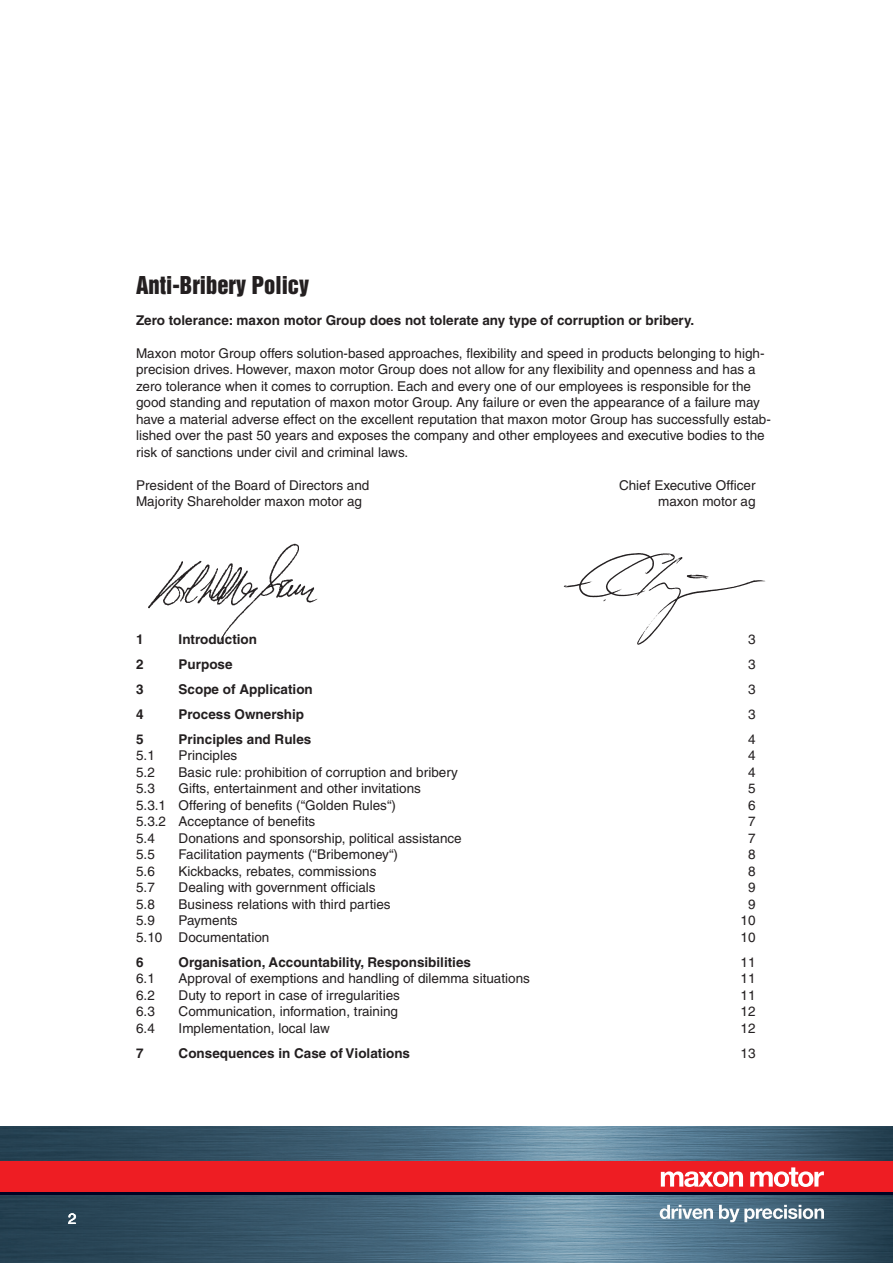
<style>
.page{position:relative;width:893px;height:1263px;background:#fff}
.page>*{position:absolute;margin:0;border:0;box-sizing:border-box;transform-origin:0 0}
.t1{font:22.5px "Helvetica Inserat LT";color:#231f20}
.t2{font:15px "Helvetica";color:#fff}
.t3{font:13.5px/16.5px "Helvetica";color:#231f20}
.t4{font:700 13.5px "Helvetica";color:#231f20}
</style>
<div class="page">
<img style="left:0;top:1127px;width:893px;height:136px">
<div style="left:0;top:1161px;width:893px;height:31px;background:#ee1d23"></div>
<hr style="left:0;top:1192px;width:893px;height:3px;background:#000424">
<svg style="left:661px;top:1171px;width:82px;height:16px"></svg>
<svg style="left:750px;top:1167px;width:74px;height:20px"></svg>
<svg style="left:660px;top:1205px;width:53px;height:14px"></svg>
<svg style="left:719px;top:1205px;width:105px;height:17px"></svg>
<img style="left:149px;top:543px;width:169px;height:100px">
<img style="left:563px;top:553px;width:203px;height:92px">
<h1 class="t1" style="left:136px;top:272px;width:175px">Anti-Bribery Policy</h1>
<p class="t4" style="left:136px;top:312px;width:560px">Zero tolerance: maxon motor Group does not tolerate any type of corruption or bribery.</p>
<p class="t3" style="left:136px;top:345px;width:636px">Maxon motor Group offers solution-based approaches, flexibility and speed in products belonging to high&shy;precision drives. However, maxon motor Group does not allow for any flexibility and openness and has a zero tolerance when it comes to corruption. Each and every one of our employees is responsible for the good standing and reputation of maxon motor Group. Any failure or even the appearance of a failure may have a material adverse effect on the excellent reputation that maxon motor Group has successfully estab&shy;lished over the past 50 years and exposes the company and other employees and executive bodies to the risk of sanctions under civil and criminal laws.</p>
<p class="t3" style="left:136px;top:477px;width:235px">President of the Board of Directors and</p>
<p class="t3" style="left:619px;top:477px;width:138px">Chief Executive Officer</p>
<p class="t3" style="left:136px;top:493px;width:228px">Majority Shareholder maxon motor ag</p>
<p class="t3" style="left:658px;top:493px;width:99px">maxon motor ag</p>
<p class="t4" style="left:136px;top:631px;width:9px">1</p>
<p class="t4" style="left:179px;top:631px;width:80px">Introduction</p>
<p class="t3" style="left:748px;top:631px;width:9px">3</p>
<p class="t4" style="left:136px;top:656px;width:9px">2</p>
<p class="t4" style="left:179px;top:656px;width:56px">Purpose</p>
<p class="t3" style="left:748px;top:656px;width:9px">3</p>
<p class="t4" style="left:136px;top:681px;width:9px">3</p>
<p class="t4" style="left:179px;top:681px;width:136px">Scope of Application</p>
<p class="t3" style="left:748px;top:681px;width:9px">3</p>
<p class="t4" style="left:136px;top:706px;width:9px">4</p>
<p class="t4" style="left:179px;top:706px;width:127px">Process Ownership</p>
<p class="t3" style="left:748px;top:706px;width:9px">3</p>
<p class="t4" style="left:136px;top:731px;width:9px">5</p>
<p class="t4" style="left:179px;top:731px;width:134px">Principles and Rules</p>
<p class="t3" style="left:748px;top:731px;width:9px">4</p>
<p class="t3" style="left:136px;top:747px;width:20px">5.1</p>
<p class="t3" style="left:179px;top:747px;width:60px">Principles</p>
<p class="t3" style="left:748px;top:747px;width:9px">4</p>
<p class="t3" style="left:136px;top:764px;width:20px">5.2</p>
<p class="t3" style="left:179px;top:764px;width:281px">Basic rule: prohibition of corruption and bribery</p>
<p class="t3" style="left:748px;top:764px;width:9px">4</p>
<p class="t3" style="left:136px;top:780px;width:20px">5.3</p>
<p class="t3" style="left:179px;top:780px;width:244px">Gifts, entertainment and other invitations</p>
<p class="t3" style="left:748px;top:780px;width:9px">5</p>
<p class="t3" style="left:136px;top:797px;width:261px">5.3.1 Offering of benefits (“Golden Rules“)</p>
<p class="t3" style="left:748px;top:797px;width:9px">6</p>
<p class="t3" style="left:136px;top:813px;width:181px">5.3.2 Acceptance of benefits</p>
<p class="t3" style="left:748px;top:813px;width:9px">7</p>
<p class="t3" style="left:136px;top:830px;width:20px">5.4</p>
<p class="t3" style="left:179px;top:830px;width:285px">Donations and sponsorship, political assistance</p>
<p class="t3" style="left:748px;top:830px;width:9px">7</p>
<p class="t3" style="left:136px;top:846px;width:20px">5.5</p>
<p class="t3" style="left:179px;top:846px;width:221px">Facilitation payments (“Bribemoney“)</p>
<p class="t3" style="left:748px;top:846px;width:9px">8</p>
<p class="t3" style="left:136px;top:863px;width:20px">5.6</p>
<p class="t3" style="left:179px;top:863px;width:199px">Kickbacks, rebates, commissions</p>
<p class="t3" style="left:748px;top:863px;width:9px">8</p>
<p class="t3" style="left:136px;top:879px;width:20px">5.7</p>
<p class="t3" style="left:179px;top:879px;width:199px">Dealing with government officials</p>
<p class="t3" style="left:748px;top:879px;width:9px">9</p>
<p class="t3" style="left:136px;top:896px;width:20px">5.8</p>
<p class="t3" style="left:179px;top:896px;width:214px">Business relations with third parties</p>
<p class="t3" style="left:748px;top:896px;width:9px">9</p>
<p class="t3" style="left:136px;top:912px;width:20px">5.9</p>
<p class="t3" style="left:179px;top:912px;width:61px">Payments</p>
<p class="t3" style="left:741px;top:912px;width:17px">10</p>
<p class="t3" style="left:136px;top:929px;width:135px">5.10 Documentation</p>
<p class="t3" style="left:741px;top:929px;width:17px">10</p>
<p class="t4" style="left:136px;top:954px;width:9px">6</p>
<p class="t4" style="left:179px;top:954px;width:294px">Organisation, Accountability, Responsibilities</p>
<p class="t3" style="left:741px;top:954px;width:17px">11</p>
<p class="t3" style="left:136px;top:970px;width:20px">6.1</p>
<p class="t3" style="left:179px;top:970px;width:353px">Approval of exemptions and handling of dilemma situations</p>
<p class="t3" style="left:741px;top:970px;width:17px">11</p>
<p class="t3" style="left:136px;top:987px;width:20px">6.2</p>
<p class="t3" style="left:179px;top:987px;width:223px">Duty to report in case of irregularities</p>
<p class="t3" style="left:741px;top:987px;width:17px">11</p>
<p class="t3" style="left:136px;top:1003px;width:20px">6.3</p>
<p class="t3" style="left:179px;top:1003px;width:221px">Communication, information, training</p>
<p class="t3" style="left:741px;top:1003px;width:17px">12</p>
<p class="t3" style="left:136px;top:1020px;width:20px">6.4</p>
<p class="t3" style="left:179px;top:1020px;width:153px">Implementation, local law</p>
<p class="t3" style="left:741px;top:1020px;width:17px">12</p>
<p class="t4" style="left:136px;top:1045px;width:9px">7</p>
<p class="t4" style="left:179px;top:1045px;width:233px">Consequences in Case of Violations</p>
<p class="t3" style="left:741px;top:1045px;width:17px">13</p>
<p class="t2" style="left:68px;top:1209px;width:10px">2</p>
</div>
